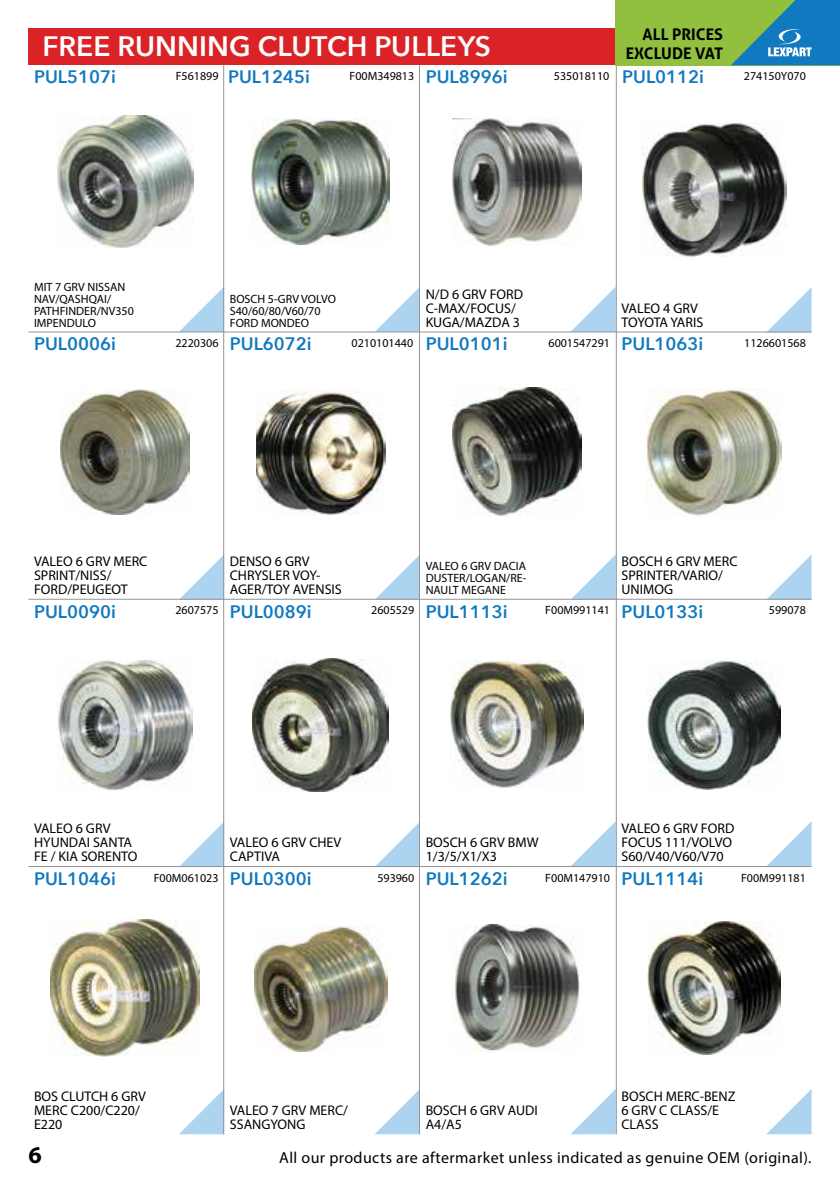
<style>
.page{position:relative;width:840px;height:1191px;background:#fff}
.page>*{position:absolute;margin:0;border:0;box-sizing:border-box;transform-origin:0 0}
.t1{font:600 28px "Avenir Next";letter-spacing:.005em;color:#fff}
.t2{font:700 24px "Myriad Pro";color:#000}
.t3{font:600 18px "Avenir Next";color:#1079bf}
.t4{font:16px "Myriad Pro";letter-spacing:.025em;color:#000}
.t5{font:700 16px/19.2px "Aller";color:#000;text-align:right}
.t6{font:14px/14px "Myriad Pro";color:#000}
.t7{font:12px/12px "Myriad Pro";color:#000}
</style>
<div class="page">
<svg style="left:179px;top:1090px;width:44px;height:44px"></svg>
<svg style="left:766px;top:1090px;width:45px;height:44px"></svg>
<svg style="left:571px;top:1090px;width:44px;height:44px"></svg>
<svg style="left:376px;top:288px;width:43px;height:43px"></svg>
<svg style="left:180px;top:288px;width:43px;height:43px"></svg>
<svg style="left:571px;top:287px;width:44px;height:44px"></svg>
<svg style="left:768px;top:288px;width:43px;height:43px"></svg>
<svg style="left:571px;top:822px;width:44px;height:44px"></svg>
<svg style="left:765px;top:555px;width:46px;height:44px"></svg>
<svg style="left:570px;top:555px;width:45px;height:44px"></svg>
<svg style="left:374px;top:555px;width:45px;height:44px"></svg>
<svg style="left:179px;top:556px;width:44px;height:43px"></svg>
<svg style="left:376px;top:823px;width:43px;height:43px"></svg>
<svg style="left:375px;top:1090px;width:44px;height:44px"></svg>
<svg style="left:180px;top:823px;width:43px;height:43px"></svg>
<svg style="left:767px;top:822px;width:44px;height:44px"></svg>
<div style="left:28px;top:28px;width:783px;height:37px;background:#db2327"></div>
<hr style="left:28px;top:331px;width:783px;height:1px;background:#939598">
<hr style="left:28px;top:599px;width:783px;height:1px;background:#939598">
<hr style="left:28px;top:866px;width:783px;height:1px;background:#939598">
<hr style="left:223px;top:65px;width:1px;height:1069px;background:#939598">
<hr style="left:419px;top:65px;width:1px;height:1069px;background:#939598">
<hr style="left:615px;top:65px;width:1px;height:1069px;background:#939598">
<img style="left:57px;top:115px;width:136px;height:133px">
<img style="left:452px;top:118px;width:129px;height:127px">
<img style="left:252px;top:118px;width:137px;height:127px">
<img style="left:641px;top:123px;width:144px;height:133px">
<img style="left:61px;top:389px;width:128px;height:126px">
<img style="left:256px;top:389px;width:129px;height:126px">
<img style="left:452px;top:388px;width:129px;height:128px">
<img style="left:646px;top:388px;width:135px;height:128px">
<img style="left:57px;top:659px;width:136px;height:131px">
<img style="left:253px;top:658px;width:135px;height:133px">
<img style="left:450px;top:661px;width:133px;height:127px">
<img style="left:647px;top:660px;width:133px;height:129px">
<img style="left:50px;top:919px;width:150px;height:137px">
<img style="left:254px;top:925px;width:133px;height:126px">
<img style="left:451px;top:924px;width:129px;height:127px">
<img style="left:647px;top:922px;width:132px;height:132px">
<div style="left:615px;top:0;width:224px;height:65px;background:#91c03e"></div>
<svg style="left:731px;top:0;width:108px;height:65px"></svg>
<h1 class="t1" style="left:43px;top:23px;width:449px">FREE RUNNING CLUTCH PULLEYS</h1>
<p class="t5" style="left:625px;top:25px;width:99px">ALL PRICES<br>EXCLUDE VAT</p>
<p class="t3" style="left:34px;top:61px;width:83px">PUL5107i</p>
<p class="t7" style="left:175px;top:70px;width:44px">F561899</p>
<p class="t3" style="left:228px;top:61px;width:83px">PUL1245i</p>
<p class="t7" style="left:349px;top:70px;width:66px">F00M349813</p>
<p class="t3" style="left:425px;top:61px;width:83px">PUL8996i</p>
<p class="t7" style="left:553px;top:70px;width:57px">535018110</p>
<p class="t3" style="left:621px;top:61px;width:83px">PUL0112i</p>
<p class="t7" style="left:743px;top:70px;width:63px">274150Y070</p>
<p class="t7" style="left:34px;top:280px;width:101px">MIT 7 GRV NISSAN<br>NAV/QASHQAI/<br>PATHFINDER/NV350<br>IMPENDULO</p>
<p class="t3" style="left:34px;top:329px;width:83px">PUL0006i</p>
<p class="t7" style="left:175px;top:337px;width:45px">2220306</p>
<p class="t7" style="left:230px;top:292px;width:108px">BOSCH 5-GRV VOLVO<br>S40/60/80/V60/70<br>FORD MONDEO</p>
<p class="t3" style="left:230px;top:329px;width:83px">PUL6072i</p>
<p class="t7" style="left:351px;top:337px;width:63px">0210101440</p>
<p class="t6" style="left:425px;top:287px;width:99px">N/D 6 GRV FORD<br>C-MAX/FOCUS/<br>KUGA/MAZDA 3</p>
<p class="t3" style="left:425px;top:329px;width:83px">PUL0101i</p>
<p class="t7" style="left:548px;top:337px;width:63px">6001547291</p>
<p class="t6" style="left:621px;top:301px;width:83px">VALEO 4 GRV<br>TOYOTA YARIS</p>
<p class="t3" style="left:621px;top:329px;width:83px">PUL1063i</p>
<p class="t7" style="left:743px;top:337px;width:63px">1126601568</p>
<p class="t6" style="left:34px;top:554px;width:115px">VALEO 6 GRV MERC<br>SPRINT/NISS/<br>FORD/PEUGEOT</p>
<p class="t3" style="left:34px;top:596px;width:83px">PUL0090i</p>
<p class="t7" style="left:175px;top:604px;width:45px">2607575</p>
<p class="t6" style="left:230px;top:554px;width:113px">DENSO 6 GRV<br>CHRYSLER VOY-<br>AGER/TOY AVENSIS</p>
<p class="t3" style="left:230px;top:596px;width:83px">PUL0089i</p>
<p class="t7" style="left:371px;top:604px;width:45px">2605529</p>
<p class="t7" style="left:425px;top:560px;width:102px;text-align:justify">VALEO 6 GRV DACIA DUSTER/LOGAN/RE-NAULT MEGANE</p>
<p class="t3" style="left:425px;top:596px;width:83px">PUL1113i</p>
<p class="t7" style="left:545px;top:604px;width:66px">F00M991141</p>
<p class="t6" style="left:621px;top:554px;width:117px">BOSCH 6 GRV MERC<br>SPRINTER/VARIO/<br>UNIMOG</p>
<p class="t3" style="left:621px;top:596px;width:83px">PUL0133i</p>
<p class="t7" style="left:768px;top:604px;width:38px">599078</p>
<p class="t6" style="left:34px;top:821px;width:105px">VALEO 6 GRV<br>HYUNDAI SANTA<br>FE / KIA SORENTO</p>
<p class="t3" style="left:34px;top:863px;width:83px">PUL1046i</p>
<p class="t7" style="left:154px;top:871px;width:66px">F00M061023</p>
<p class="t6" style="left:230px;top:835px;width:113px">VALEO 6 GRV CHEV<br>CAPTIVA</p>
<p class="t3" style="left:230px;top:863px;width:83px">PUL0300i</p>
<p class="t7" style="left:377px;top:871px;width:38px">593960</p>
<p class="t6" style="left:425px;top:835px;width:114px">BOSCH 6 GRV BMW<br>1/3/5/X1/X3</p>
<p class="t3" style="left:425px;top:863px;width:83px">PUL1262i</p>
<p class="t7" style="left:545px;top:871px;width:66px">F00M147910</p>
<p class="t6" style="left:621px;top:821px;width:114px">VALEO 6 GRV FORD<br>FOCUS 111/VOLVO<br>S60/V40/V60/V70</p>
<p class="t3" style="left:621px;top:863px;width:83px">PUL1114i</p>
<p class="t7" style="left:740px;top:871px;width:66px">F00M991181</p>
<p class="t6" style="left:34px;top:1088px;width:113px">BOS CLUTCH 6 GRV<br>MERC C200/C220/<br>E220</p>
<p class="t6" style="left:230px;top:1102px;width:120px">VALEO 7 GRV MERC/<br>SSANGYONG</p>
<p class="t6" style="left:425px;top:1102px;width:113px">BOSCH 6 GRV AUDI<br>A4/A5</p>
<p class="t6" style="left:621px;top:1088px;width:115px">BOSCH MERC-BENZ<br>6 GRV C CLASS/E<br>CLASS</p>
<h2 class="t2" style="left:28px;top:1138px;width:15px">6</h2>
<p class="t4" style="left:279px;top:1147px;width:533px">All our products are aftermarket unless indicated as genuine OEM (original).</p>
</div>
